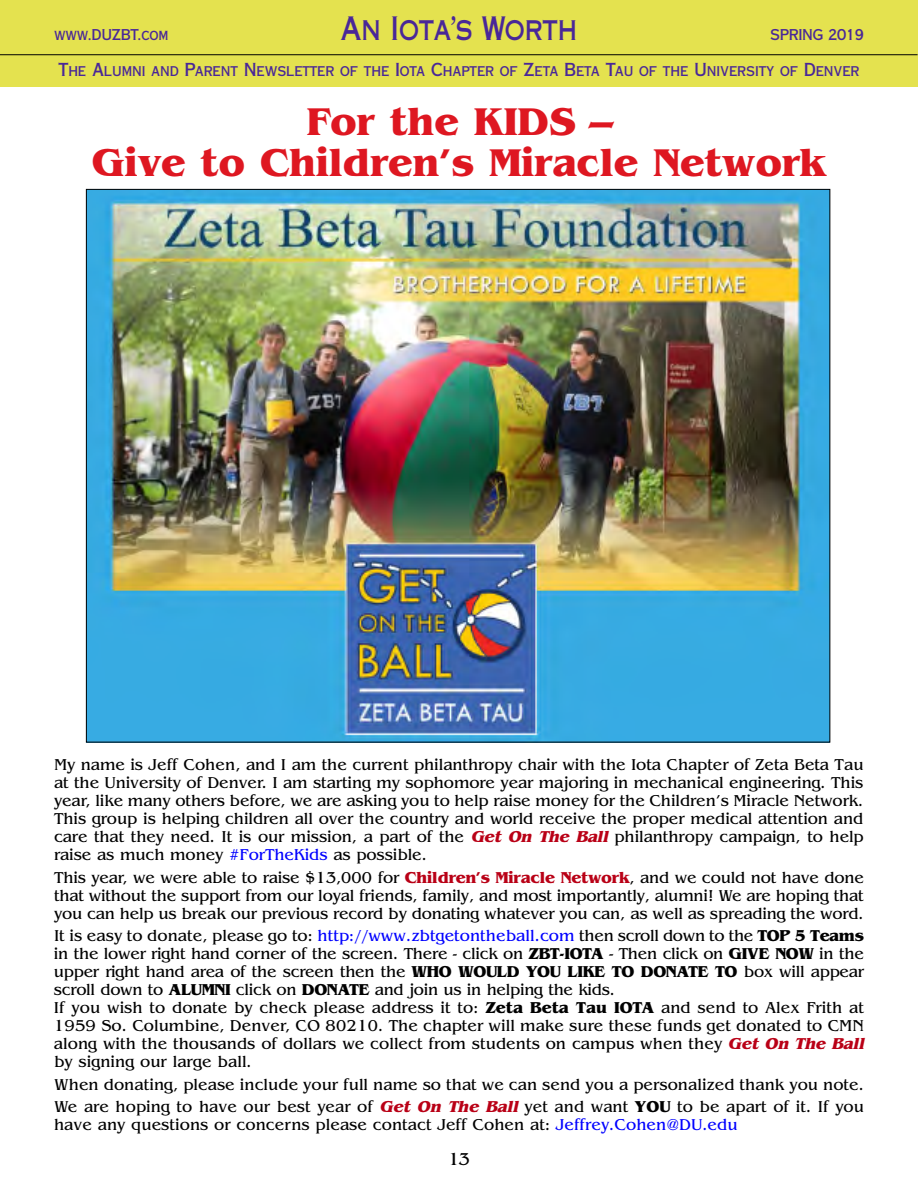
<style>
.page{position:relative;width:918px;height:1188px;background:#fff}
.page>*{position:absolute;margin:0;border:0;box-sizing:border-box;transform-origin:0 0}
.t1{font:700 40.5px/40.5px "Benguiat";color:#de1721;text-align:center}
.t2{font:32.4px "Copperplate Thirty One AB";letter-spacing:-.025em;color:#492798;scale:.74 1}
.t3{font:18px "Benguiat";color:#000}
.t4{font:16.5px/18px "Benguiat";color:#000;text-align:justify}
.t5{font:15px "Copperplate Thirty AB";letter-spacing:-.02em;color:#492798}
.t6{font:13.5px "Copperplate Thirty AB";letter-spacing:-.01em;color:#492798}
.s1{font-size:18px}
.s2{font-weight:700;font-style:italic;color:#b90016}
.s3{color:#00f}
.s4{font-weight:700;color:#b90016}
.s5{font-weight:700}
</style>
<div class="page">
<img style="left:88px;top:191px;width:740px;height:549px">
<div style="left:0;top:0;width:918px;height:87px;background:#e4e24f"></div>
<hr style="left:0;top:54px;width:918px;height:1px;background:#000">
<h2 class="t2" style="left:340px;top:17px;width:322px">An Iota’s Worth</h2>
<p class="t5" style="left:54px;top:30px;width:116px">www.DUZBT.com</p>
<p class="t5" style="left:770px;top:30px;width:95px">SPRING 2019</p>
<p class="t6" style="left:58px;top:66px;width:803px"><span class="s1">T</span>HE <span class="s1">A</span>LUMNI AND <span class="s1">P</span>ARENT <span class="s1">N</span>EWSLETTER OF THE <span class="s1">I</span>OTA <span class="s1">C</span>HAPTER OF <span class="s1">Z</span>ETA <span class="s1">B</span>ETA <span class="s1">T</span>AU OF THE <span class="s1">U</span>NIVERSITY OF <span class="s1">D</span>ENVER</p>
<h1 class="t1" style="left:92px;top:101px;width:735px">For the KIDS –<br>Give to Children’s Miracle Network</h1>
<p class="t4" style="left:54px;top:756px;width:811px">My name is Jeff Cohen, and I am the current philanthropy chair with the Iota Chapter of Zeta Beta Tau at the University of Denver. I am starting my sophomore year majoring in mechanical engineering. This year, like many others before, we are asking you to help raise money for the Children’s Miracle Network.<br>This group is helping children all over the country and world receive the proper medical attention and care that they need. It is our mission, a part of the <span class="s2">Get On The Ball</span> philanthropy campaign, to help raise as much money <span class="s3">#ForTheKids</span> as possible.</p>
<p class="t4" style="left:54px;top:868px;width:812px">This year, we were able to raise $13,000 for <span class="s4">Children’s Miracle Network</span>, and we could not have done that without the support from our loyal friends, family, and most importantly, alumni! We are hoping that you can help us break our previous record by donating whatever you can, as well as spreading the word.</p>
<p class="t4" style="left:54px;top:927px;width:814px;text-align:left">It is easy to donate, please go to: <span class="s3">http://www.zbtgetontheball.com</span> then scroll down to the <span class="s5">TOP 5 Teams </span>in the lower right hand corner of the screen. There - click on <span class="s5">ZBT-IOTA</span> - Then click on <span class="s5">GIVE NOW</span> in the upper right hand area of the screen then the <span class="s5">WHO WOULD YOU LIKE TO DONATE TO</span> box will appear scroll down to <span class="s5">ALUMNI</span> click on <span class="s5">DONATE</span> and join us in helping the kids.<br>If you wish to donate by check please address it to: <span class="s5">Zeta Beta Tau IOTA</span> and send to Alex Frith at 1959 So. Columbine, Denver, CO 80210. The chapter will make sure these funds get donated to CMN along with the thousands of dollars we collect from students on campus when they <span class="s2">Get On The Ball </span>by signing our large ball.</p>
<p class="t4" style="left:54px;top:1073px;width:812px;line-height:22.5px">When donating, please include your full name so that we can send you a personalized thank you note.<br>We are hoping to have our best year of <span class="s2">Get On The Ball</span> yet and want <span class="s5">YOU</span> to be apart of it. If you</p>
<p class="t4" style="left:54px;top:1116px;width:685px">have any questions or concerns please contact Jeff Cohen at: <span class="s3">Jeffrey.Cohen@DU.edu</span></p>
<p class="t3" style="left:448px;top:1148px;width:23px">13</p>
</div>
